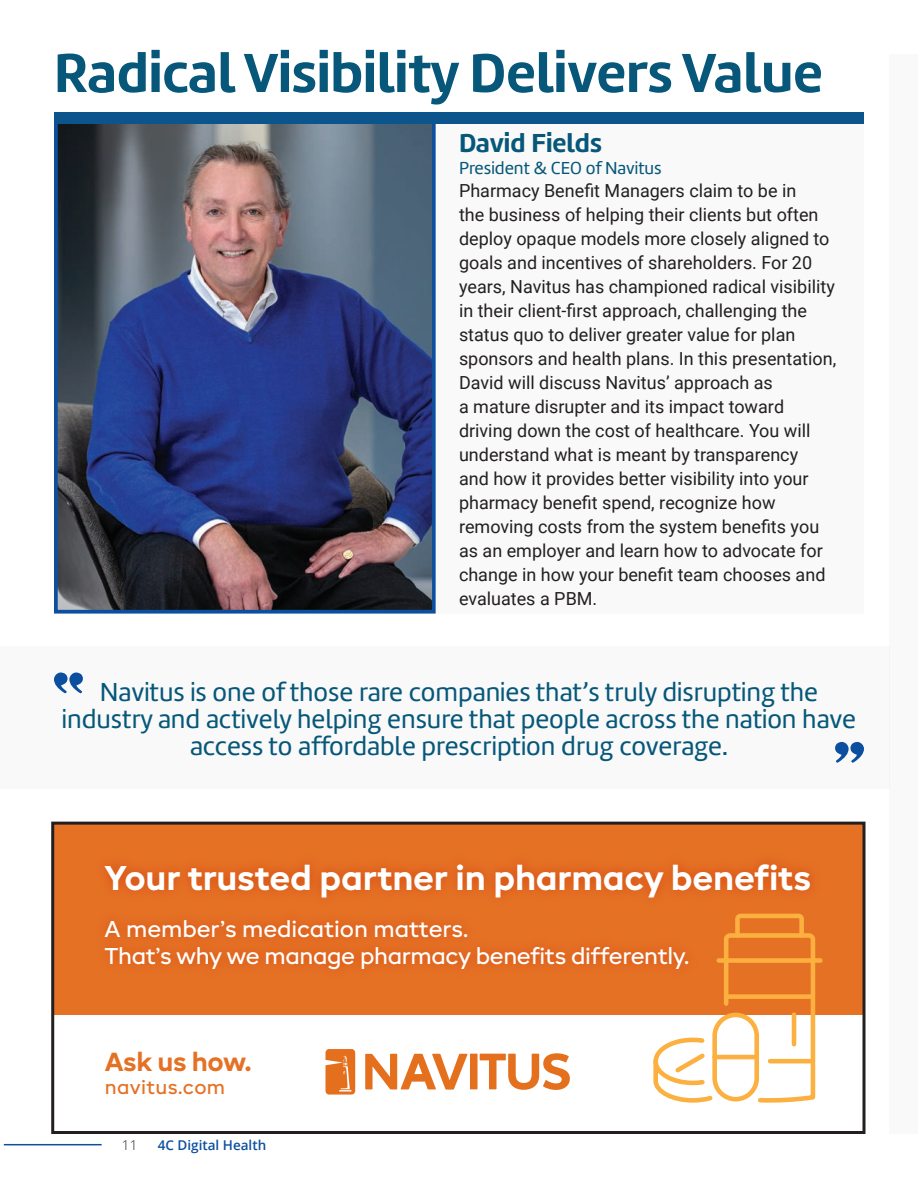
<style>
.page{position:relative;width:918px;height:1188px;background:#fff}
.page>*{position:absolute;margin:0;border:0;box-sizing:border-box;transform-origin:0 0}
.t1{font:700 57px "Marine";color:#065779}
.t2{font:700 34.35px "BR Candor";letter-spacing:-.01em;color:#fff}
.t3{font:27px/27px "Marine";color:#065779;text-align:center}
.t4{font:700 27px "Marine";color:#065779}
.t5{font:700 26.1px "BR Candor";letter-spacing:-.02em;color:#e57125}
.t6{font:500 22.8px/27.5px "BR Candor";letter-spacing:-.02em;color:#fff}
.t7{font:500 19.65px "BR Candor";letter-spacing:.02em;color:#e57125}
.t8{font:18px/24px "Roboto";color:#231f20}
.t9{font:18px "Marine";color:#065779}
.t10{font:600 13.5px "Open Sans";color:#0c4f9e}
.t11{font:300 13.5px "Open Sans";color:#231f20}
</style>
<div class="page">
<div style="left:890px;top:54px;width:28px;height:1080px;background:#f9f9f9"></div>
<hr style="left:4px;top:1144px;width:98px;height:1px;background:#0c4f9e">
<div style="left:53px;top:823px;width:811px;height:191px;background:#e57125"></div>
<img style="left:106px;top:862px;width:717px;height:105px">
<div style="left:470px;top:1054px;width:8px;height:35px;background:#e4701e"></div>
<svg style="left:480px;top:1053px;width:90px;height:37px"></svg>
<svg style="left:365px;top:1054px;width:103px;height:36px"></svg>
<svg style="left:325px;top:1049px;width:30px;height:46px"></svg>
<svg style="left:722px;top:911px;width:96px;height:192px"></svg>
<div style="left:719px;top:958px;width:101px;height:5px;background:#fbb03f"></div>
<div style="left:726px;top:994px;width:87px;height:5px;background:#fbb03f"></div>
<hr style="left:770px;top:1059px;width:43px;height:4px;background:#fbb03f">
<hr style="left:792px;top:1015px;width:4px;height:29px;background:#fbb03f">
<div style="left:712px;top:1013px;width:47px;height:88px;border:5px solid #fbb03f;border-radius:21px"></div>
<hr style="left:715px;top:1055px;width:42px;height:4px;background:#fbb03f">
<svg style="left:653px;top:1035px;width:63px;height:68px"></svg>
<div style="left:51px;top:822px;width:815px;height:312px;border:3px solid #231f20"></div>
<img style="left:59px;top:124px;width:372px;height:485px">
<div style="left:54px;top:117px;width:382px;height:497px;border:4px solid #0c4f9e"></div>
<div style="left:436px;top:118px;width:428px;height:496px;background:#f9f9f9"></div>
<div style="left:54px;top:113px;width:810px;height:11px;background:#0b558c"></div>
<div style="left:0;top:646px;width:890px;height:143px;background:#f9f9f9"></div>
<svg style="left:54px;top:673px;width:29px;height:20px"></svg>
<svg style="left:835px;top:742px;width:29px;height:21px"></svg>
<h1 class="t1" style="left:54px;top:36px;width:770px">Radical Visibility Delivers Value</h1>
<h3 class="t4" style="left:459px;top:125px;width:145px">David Fields</h3>
<p class="t9" style="left:459px;top:157px;width:204px">President &amp; CEO of Navitus</p>
<p class="t8" style="left:459px;top:178px;width:379px">Pharmacy Benefit Managers claim to be in<br>the business of helping their clients but often deploy opaque models more closely aligned to goals and incentives of shareholders. For 20 years, Navitus has championed radical visibility in their client-first approach, challenging the status quo to deliver greater value for plan sponsors and health plans. In this presentation, David will discuss Navitus’ approach as<br>a mature disrupter and its impact toward driving down the cost of healthcare. You will understand what is meant by transparency<br>and how it provides better visibility into your pharmacy benefit spend, recognize how removing costs from the system benefits you as an employer and learn how to advocate for change in how your benefit team chooses and evaluates a PBM.</p>
<h3 class="t3" style="left:62px;top:679px;width:796px">Navitus is one of those rare companies that’s truly disrupting the industry and actively helping ensure that people across the nation have access to affordable prescription drug coverage.</h3>
<h2 class="t2" style="left:105px;top:856px;width:708px">Your trusted partner in pharmacy benefits</h2>
<p class="t6" style="left:105px;top:915px;width:586px">A member’s medication matters.<br>That’s why we manage pharmacy benefits differently.</p>
<h3 class="t5" style="left:105px;top:1045px;width:148px">Ask us how.</h3>
<p class="t7" style="left:105px;top:1075px;width:122px">navitus.com</p>
<p class="t11" style="left:122px;top:1136px;width:17px">11</p>
<p class="t10" style="left:158px;top:1136px;width:110px">4C Digital Health</p>
</div>
